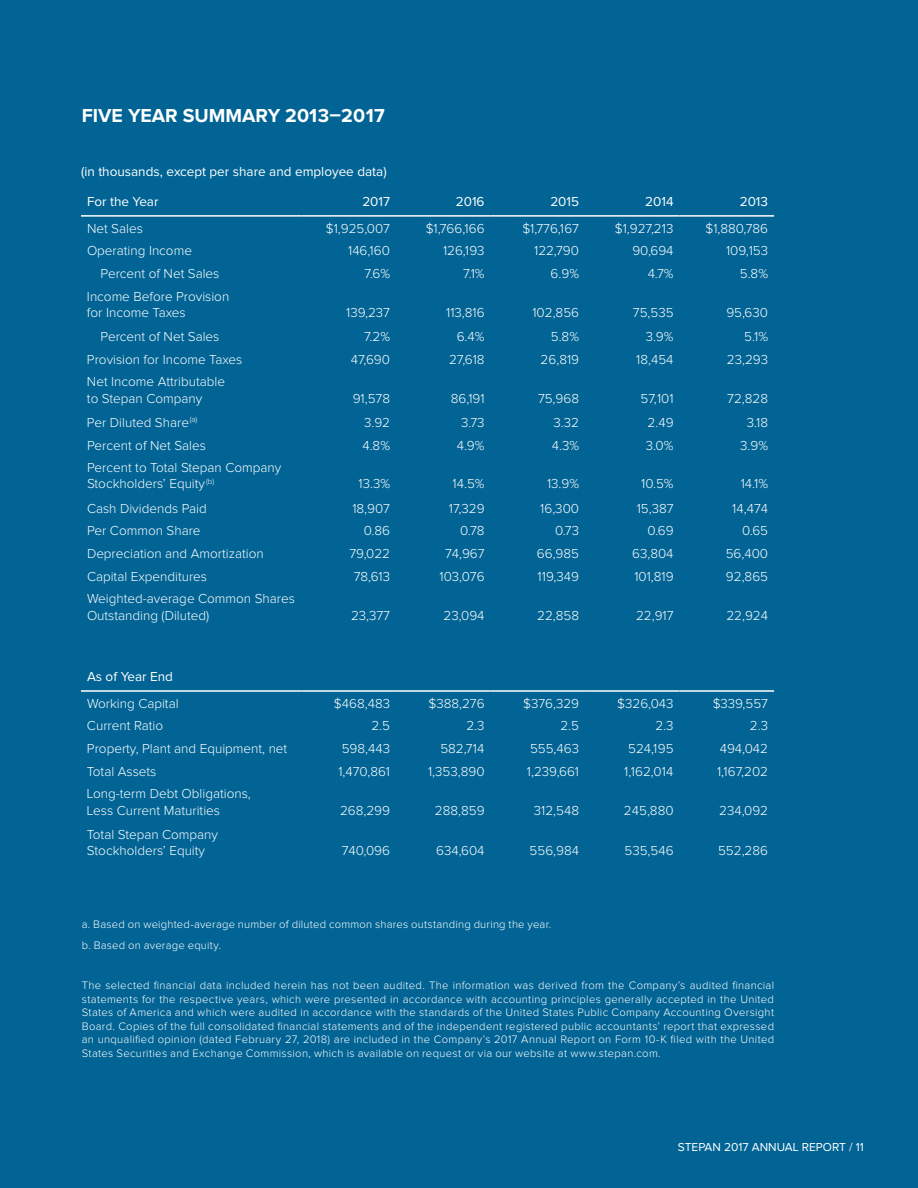
<style>
.page{position:relative;width:918px;height:1188px;background:#016495}
.page>*{position:absolute;margin:0;border:0;box-sizing:border-box;transform-origin:0 0}
.t1{font:700 19.5px "Proxima Nova";color:#fff}
.t2{font:300 13.5px/16.2px "Proxima Nova";color:#fff}
.t3{font:13.5px "Proxima Nova";color:#fff}
.t4{font:12px "Proxima Nova";color:#fff}
.t5{font:300 11.25px/13.5px "Proxima Nova";letter-spacing:.02em;color:#fff}
</style>
<div class="page">
<hr style="left:81px;top:215px;width:221px;height:2px;background:#fff">
<hr style="left:302px;top:215px;width:94px;height:2px;background:#fff">
<hr style="left:396px;top:215px;width:95px;height:2px;background:#fff">
<hr style="left:491px;top:215px;width:94px;height:2px;background:#fff">
<hr style="left:585px;top:215px;width:95px;height:2px;background:#fff">
<hr style="left:680px;top:215px;width:94px;height:2px;background:#fff">
<hr style="left:81px;top:690px;width:221px;height:2px;background:#fff">
<hr style="left:302px;top:690px;width:94px;height:2px;background:#fff">
<hr style="left:396px;top:690px;width:95px;height:2px;background:#fff">
<hr style="left:491px;top:690px;width:94px;height:2px;background:#fff">
<hr style="left:585px;top:690px;width:95px;height:2px;background:#fff">
<hr style="left:680px;top:690px;width:94px;height:2px;background:#fff">
<h1 class="t1" style="left:82px;top:107px;width:304px">FIVE YEAR SUMMARY 2013–2017</h1>
<p class="t3" style="left:81px;top:165px;width:307px">(in thousands, except per share and employee data)</p>
<p class="t3" style="left:87px;top:195px;width:73px">For the Year</p>
<p class="t3" style="left:362px;top:195px;width:29px">2017</p>
<p class="t3" style="left:456px;top:195px;width:30px">2016</p>
<p class="t3" style="left:550px;top:195px;width:30px">2015</p>
<p class="t3" style="left:645px;top:195px;width:30px">2014</p>
<p class="t3" style="left:740px;top:195px;width:30px">2013</p>
<p class="t2" style="left:87px;top:221px;width:57px">Net Sales</p>
<p class="t2" style="left:326px;top:221px;width:66px">$1,925,007</p>
<p class="t2" style="left:426px;top:221px;width:60px">$1,766,166</p>
<p class="t2" style="left:522px;top:221px;width:58px">$1,776,167</p>
<p class="t2" style="left:615px;top:221px;width:60px">$1,927,213</p>
<p class="t2" style="left:705px;top:221px;width:64px">$1,880,786</p>
<p class="t2" style="left:87px;top:243px;width:107px">Operating Income</p>
<p class="t2" style="left:348px;top:243px;width:43px">146,160</p>
<p class="t2" style="left:443px;top:243px;width:43px">126,193</p>
<p class="t2" style="left:534px;top:243px;width:47px">122,790</p>
<p class="t2" style="left:632px;top:243px;width:43px">90,694</p>
<p class="t2" style="left:726px;top:243px;width:43px">109,153</p>
<p class="t2" style="left:100px;top:266px;width:121px">Percent of Net Sales</p>
<p class="t2" style="left:365px;top:266px;width:27px">7.6%</p>
<p class="t2" style="left:463px;top:266px;width:23px">7.1%</p>
<p class="t2" style="left:551px;top:266px;width:30px">6.9%</p>
<p class="t2" style="left:648px;top:266px;width:27px">4.7%</p>
<p class="t2" style="left:740px;top:266px;width:30px">5.8%</p>
<p class="t2" style="left:87px;top:289px;width:144px">Income Before Provision for Income Taxes</p>
<p class="t2" style="left:346px;top:305px;width:45px">139,237</p>
<p class="t2" style="left:446px;top:305px;width:40px">113,816</p>
<p class="t2" style="left:532px;top:305px;width:48px">102,856</p>
<p class="t2" style="left:633px;top:305px;width:42px">75,535</p>
<p class="t2" style="left:726px;top:305px;width:43px">95,630</p>
<p class="t2" style="left:100px;top:329px;width:121px">Percent of Net Sales</p>
<p class="t2" style="left:364px;top:329px;width:27px">7.2%</p>
<p class="t2" style="left:457px;top:329px;width:29px">6.4%</p>
<p class="t2" style="left:551px;top:329px;width:30px">5.8%</p>
<p class="t2" style="left:646px;top:329px;width:29px">3.9%</p>
<p class="t2" style="left:744px;top:329px;width:25px">5.1%</p>
<p class="t2" style="left:87px;top:352px;width:157px">Provision for Income Taxes</p>
<p class="t2" style="left:351px;top:352px;width:41px">47,690</p>
<p class="t2" style="left:449px;top:352px;width:37px">27,618</p>
<p class="t2" style="left:541px;top:352px;width:40px">26,819</p>
<p class="t2" style="left:636px;top:352px;width:39px">18,454</p>
<p class="t2" style="left:727px;top:352px;width:43px">23,293</p>
<p class="t2" style="left:87px;top:374px;width:140px">Net Income Attributable to Stepan Company</p>
<p class="t2" style="left:353px;top:391px;width:39px">91,578</p>
<p class="t2" style="left:451px;top:391px;width:35px">86,191</p>
<p class="t2" style="left:538px;top:391px;width:43px">75,968</p>
<p class="t2" style="left:641px;top:391px;width:35px">57,101</p>
<p class="t2" style="left:727px;top:391px;width:42px">72,828</p>
<p class="t2" style="left:87px;top:415px;width:112px">Per Diluted Share<sup>(a)</sup></p>
<p class="t2" style="left:364px;top:415px;width:28px">3.92</p>
<p class="t2" style="left:461px;top:415px;width:25px">3.73</p>
<p class="t2" style="left:554px;top:415px;width:27px">3.32</p>
<p class="t2" style="left:648px;top:415px;width:28px">2.49</p>
<p class="t2" style="left:747px;top:415px;width:23px">3.18</p>
<p class="t2" style="left:87px;top:438px;width:121px">Percent of Net Sales</p>
<p class="t2" style="left:362px;top:438px;width:29px">4.8%</p>
<p class="t2" style="left:457px;top:438px;width:29px">4.9%</p>
<p class="t2" style="left:552px;top:438px;width:29px">4.3%</p>
<p class="t2" style="left:646px;top:438px;width:29px">3.0%</p>
<p class="t2" style="left:740px;top:438px;width:29px">3.9%</p>
<p class="t2" style="left:87px;top:460px;width:196px">Percent to Total Stepan Company<br>Stockholders’ Equity<sup>(b)</sup></p>
<p class="t2" style="left:359px;top:476px;width:33px">13.3%</p>
<p class="t2" style="left:453px;top:476px;width:33px">14.5%</p>
<p class="t2" style="left:547px;top:476px;width:34px">13.9%</p>
<p class="t2" style="left:641px;top:476px;width:34px">10.5%</p>
<p class="t2" style="left:741px;top:476px;width:29px">14.1%</p>
<p class="t2" style="left:87px;top:501px;width:121px">Cash Dividends Paid</p>
<p class="t2" style="left:352px;top:501px;width:39px">18,907</p>
<p class="t2" style="left:449px;top:501px;width:37px">17,329</p>
<p class="t2" style="left:540px;top:501px;width:40px">16,300</p>
<p class="t2" style="left:637px;top:501px;width:38px">15,387</p>
<p class="t2" style="left:732px;top:501px;width:37px">14,474</p>
<p class="t2" style="left:87px;top:523px;width:115px">Per Common Share</p>
<p class="t2" style="left:364px;top:523px;width:28px">0.86</p>
<p class="t2" style="left:460px;top:523px;width:26px">0.78</p>
<p class="t2" style="left:555px;top:523px;width:25px">0.73</p>
<p class="t2" style="left:648px;top:523px;width:27px">0.69</p>
<p class="t2" style="left:742px;top:523px;width:27px">0.65</p>
<p class="t2" style="left:87px;top:546px;width:178px">Depreciation and Amortization</p>
<p class="t2" style="left:350px;top:546px;width:42px">79,022</p>
<p class="t2" style="left:445px;top:546px;width:41px">74,967</p>
<p class="t2" style="left:537px;top:546px;width:44px">66,985</p>
<p class="t2" style="left:632px;top:546px;width:43px">63,804</p>
<p class="t2" style="left:726px;top:546px;width:44px">56,400</p>
<p class="t2" style="left:87px;top:569px;width:122px">Capital Expenditures</p>
<p class="t2" style="left:354px;top:569px;width:38px">78,613</p>
<p class="t2" style="left:440px;top:569px;width:47px">103,076</p>
<p class="t2" style="left:537px;top:569px;width:43px">119,349</p>
<p class="t2" style="left:634px;top:569px;width:41px">101,819</p>
<p class="t2" style="left:726px;top:569px;width:44px">92,865</p>
<p class="t2" style="left:87px;top:591px;width:210px">Weighted-average Common Shares<br>Outstanding (Diluted)</p>
<p class="t2" style="left:351px;top:608px;width:41px">23,377</p>
<p class="t2" style="left:444px;top:608px;width:43px">23,094</p>
<p class="t2" style="left:537px;top:608px;width:43px">22,858</p>
<p class="t2" style="left:636px;top:608px;width:39px">22,917</p>
<p class="t2" style="left:726px;top:608px;width:43px">22,924</p>
<p class="t3" style="left:87px;top:670px;width:88px">As of Year End</p>
<p class="t2" style="left:87px;top:696px;width:93px">Working Capital</p>
<p class="t2" style="left:334px;top:696px;width:58px">$468,483</p>
<p class="t2" style="left:428px;top:696px;width:58px">$388,276</p>
<p class="t2" style="left:523px;top:696px;width:57px">$376,329</p>
<p class="t2" style="left:617px;top:696px;width:58px">$326,043</p>
<p class="t2" style="left:713px;top:696px;width:57px">$339,557</p>
<p class="t2" style="left:87px;top:718px;width:78px">Current Ratio</p>
<p class="t2" style="left:371px;top:718px;width:20px">2.5</p>
<p class="t2" style="left:466px;top:718px;width:20px">2.3</p>
<p class="t2" style="left:560px;top:718px;width:20px">2.5</p>
<p class="t2" style="left:655px;top:718px;width:20px">2.3</p>
<p class="t2" style="left:750px;top:718px;width:20px">2.3</p>
<p class="t2" style="left:87px;top:741px;width:202px">Property, Plant and Equipment, net</p>
<p class="t2" style="left:342px;top:741px;width:50px">598,443</p>
<p class="t2" style="left:440px;top:741px;width:46px">582,714</p>
<p class="t2" style="left:530px;top:741px;width:51px">555,463</p>
<p class="t2" style="left:628px;top:741px;width:47px">524,195</p>
<p class="t2" style="left:720px;top:741px;width:50px">494,042</p>
<p class="t2" style="left:87px;top:764px;width:71px">Total Assets</p>
<p class="t2" style="left:338px;top:764px;width:53px">1,470,861</p>
<p class="t2" style="left:428px;top:764px;width:58px">1,353,890</p>
<p class="t2" style="left:527px;top:764px;width:54px">1,239,661</p>
<p class="t2" style="left:624px;top:764px;width:51px">1,162,014</p>
<p class="t2" style="left:717px;top:764px;width:53px">1,167,202</p>
<p class="t2" style="left:87px;top:786px;width:165px">Long-term Debt Obligations,<br>Less Current Maturities</p>
<p class="t2" style="left:340px;top:803px;width:52px">268,299</p>
<p class="t2" style="left:435px;top:803px;width:51px">288,859</p>
<p class="t2" style="left:534px;top:803px;width:47px">312,548</p>
<p class="t2" style="left:624px;top:803px;width:51px">245,880</p>
<p class="t2" style="left:719px;top:803px;width:50px">234,092</p>
<p class="t2" style="left:87px;top:827px;width:133px">Total Stepan Company<br>Stockholders’ Equity</p>
<p class="t2" style="left:342px;top:843px;width:50px">740,096</p>
<p class="t2" style="left:436px;top:843px;width:50px">634,604</p>
<p class="t2" style="left:530px;top:843px;width:51px">556,984</p>
<p class="t2" style="left:625px;top:843px;width:51px">535,546</p>
<p class="t2" style="left:718px;top:843px;width:51px">552,286</p>
<p class="t5" style="left:82px;top:915px;width:471px;line-height:20.2px">a. Based on weighted-average number of diluted common shares outstanding during the year. b. Based on average equity.</p>
<p class="t5" style="left:82px;top:979px;width:694px;text-align:justify">The selected financial data included herein has not been audited. The information was derived from the Company’s audited financial statements for the respective years, which were presented in accordance with accounting principles generally accepted in the United States of America and which were audited in accordance with the standards of the United States Public Company Accounting Oversight Board. Copies of the full consolidated financial statements and of the independent registered public accountants’ report that expressed an unqualified opinion (dated February 27, 2018) are included in the Company’s 2017 Annual Report on Form 10-K filed with the United States Securities and Exchange Commission, which is available on request or via our website at www.stepan.com.</p>
<p class="t4" style="left:678px;top:1141px;width:188px">STEPAN 2017 ANNUAL REPORT / 11</p>
</div>
